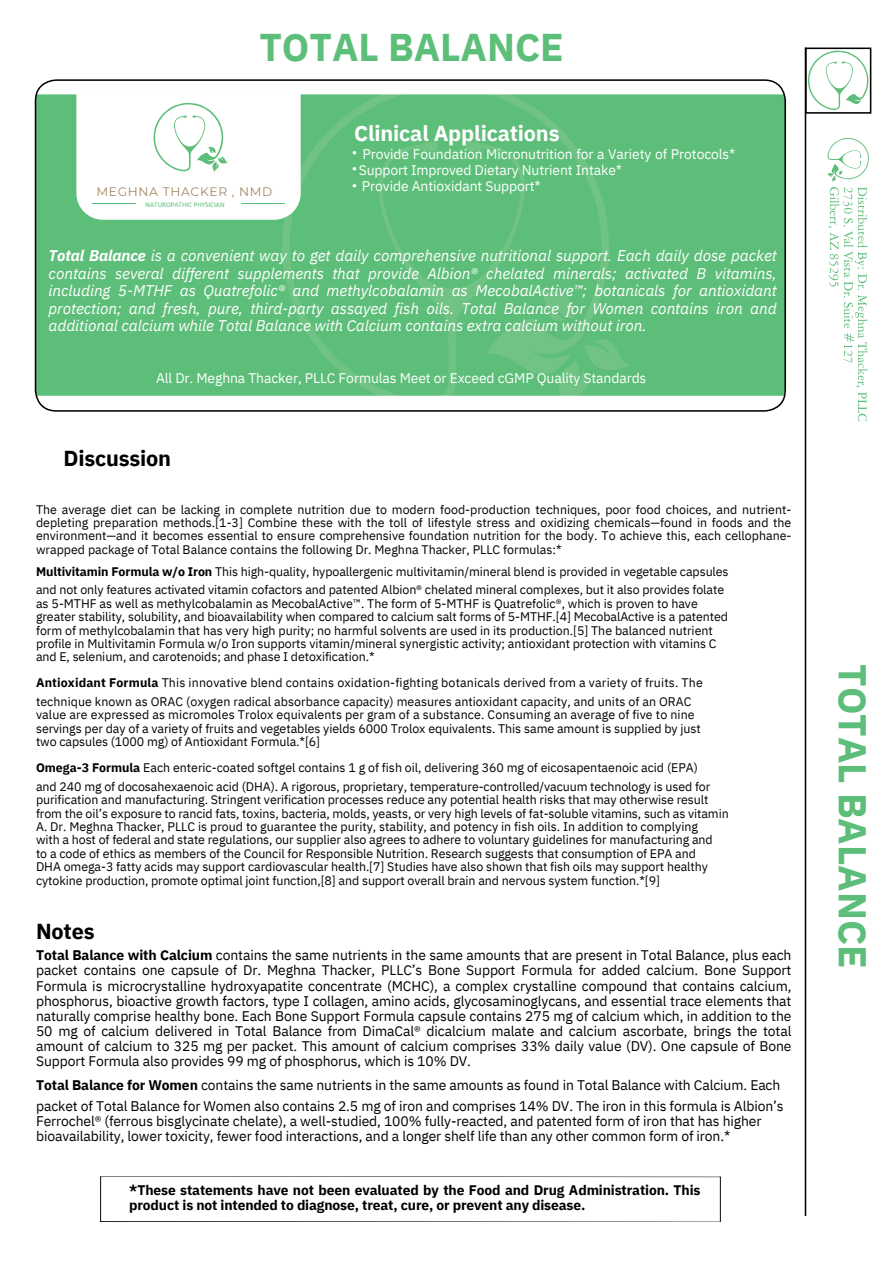
<style>
.page{position:relative;width:894px;height:1264px;background:#fff}
.page>*{position:absolute;margin:0;border:0;box-sizing:border-box;transform-origin:0 0}
.t1{font:700 38.55px "IBM Plex Sans";color:#5dbe79}
.t2{font:700 21.6px "IBM Plex Sans";letter-spacing:-.01em;color:#fff}
.t3{font:700 21.6px "IBM Plex Sans";letter-spacing:-.01em;color:#000}
.t4{font:italic 15.45px/17.4px "IBM Plex Sans";letter-spacing:-.005em;color:#fff;text-align:justify}
.t5{font:13.95px/15px "IBM Plex Sans";letter-spacing:-.01em;color:#000;text-align:justify}
.t6{font:13.95px/16.2px "IBM Plex Sans";letter-spacing:-.01em;color:#fff}
.t7{font:700 13.8px/15px "IBM Plex Sans";letter-spacing:-.01em;color:#000}
.t8{font:12.45px/13.5px "IBM Plex Sans";letter-spacing:-.005em;color:#000}
.t9{font:12.3px "Montserrat";letter-spacing:.055em;color:#a68462}
.t10{font:7.05px "Calibri";color:#5cbe79}
.s1{font-weight:700}
</style>
<div class="page">
<svg style="left:100px;top:1176px;width:620px;height:46px"></svg>
<svg style="left:35px;top:79px;width:750px;height:333px;background:#69c082"></svg>
<svg style="left:36px;top:80px;width:748px;height:140px"></svg>
<hr style="left:92px;top:203px;width:43px;height:1px;background:#5dbe79">
<hr style="left:241px;top:203px;width:43px;height:1px;background:#5dbe79">
<div style="left:804px;top:48px;width:67px;height:66px;border:2px solid #000"></div>
<svg style="left:808px;top:51px;width:60px;height:59px"></svg>
<svg style="left:827px;top:138px;width:41px;height:283px"></svg>
<hr style="left:804px;top:48px;width:2px;height:1167px;background:#000">
<h3 class="t1" style="left:259px;top:22px;width:305px">TOTAL BALANCE</h3>
<p class="t9" style="left:96px;top:184px;width:177px">MEGHNA THACKER , NMD</p>
<h1 class="t10" style="left:145px;top:201px;width:81px">NATUROPATHIC PHYSICIAN</h1>
<h6 class="t2" style="left:354px;top:119px;width:207px">Clinical Applications</h6>
<h2 class="t6" style="left:352px;top:144px;width:7px;text-align:justify">• • •</h2>
<p class="t6" style="left:359px;top:145px;width:378px">Provide Foundation Micronutrition for a Variety of Protocols*<br>Support Improved Dietary Nutrient Intake*<br>Provide Antioxidant Support*</p>
<h5 class="t4" style="left:49px;top:247px;width:729px"><span class="s1">Total Balance</span> is a convenient way to get daily comprehensive nutritional support. Each daily dose packet contains several different supplements that provide Albion® chelated minerals; activated B vitamins, including 5-MTHF as Quatrefolic® and methylcobalamin as MecobalActive™; botanicals for antioxidant protection; and fresh, pure, third-party assayed fish oils. Total Balance for Women contains iron and additional calcium while Total Balance with Calcium contains extra calcium without iron.</h5>
<h1 class="t6" style="left:156px;top:369px;width:491px">All Dr. Meghna Thacker, PLLC Formulas Meet or Exceed cGMP Quality Standards</h1>
<h2 class="t3" style="left:63px;top:444px;width:109px">Discussion</h2>
<h2 class="t8" style="left:36px;top:502px;width:756px;text-align:justify">The average diet can be lacking in complete nutrition due to modern food-production techniques, poor food choices, and nutrient&shy;depleting preparation methods.[1-3] Combine these with the toll of lifestyle stress and oxidizing chemicals—found in foods and the environment—and it becomes essential to ensure comprehensive foundation nutrition for the body. To achieve this, each cellophane&shy;wrapped package of Total Balance contains the following Dr. Meghna Thacker, PLLC formulas:*</h2>
<h2 class="t8" style="left:36px;top:561px;width:694px;line-height:18.6px"><span class="s1">Multivitamin Formula w/o Iron</span> This high-quality, hypoallergenic multivitamin/mineral blend is provided in vegetable capsules and not only features activated vitamin cofactors and patented Albion® chelated mineral complexes, but it also provides folate</h2>
<h2 class="t8" style="left:36px;top:596px;width:693px">as 5-MTHF as well as methylcobalamin as MecobalActive™. The form of 5-MTHF is Quatrefolic®, which is proven to have greater stability, solubility, and bioavailability when compared to calcium salt forms of 5-MTHF.[4] MecobalActive is a patented form of methylcobalamin that has very high purity; no harmful solvents are used in its production.[5] The balanced nutrient profile in Multivitamin Formula w/o Iron supports vitamin/mineral synergistic activity; antioxidant protection with vitamins C and E, selenium, and carotenoids; and phase I detoxification.*</h2>
<h2 class="t8" style="left:36px;top:673px;width:668px;line-height:18.6px"><span class="s1">Antioxidant Formula</span> This innovative blend contains oxidation-fighting botanicals derived from a variety of fruits. The technique known as ORAC (oxygen radical absorbance capacity) measures antioxidant capacity, and units of an ORAC</h2>
<h2 class="t8" style="left:36px;top:708px;width:666px">value are expressed as micromoles Trolox equivalents per gram of a substance. Consuming an average of five to nine servings per day of a variety of fruits and vegetables yields 6000 Trolox equivalents. This same amount is supplied by just two capsules (1000 mg) of Antioxidant Formula.*[6]</h2>
<h2 class="t8" style="left:36px;top:758px;width:675px;line-height:18.6px"><span class="s1">Omega-3 Formula</span> Each enteric-coated softgel contains 1 g of fish oil, delivering 360 mg of eicosapentaenoic acid (EPA) and 240 mg of docosahexaenoic acid (DHA). A rigorous, proprietary, temperature-controlled/vacuum technology is used for</h2>
<h2 class="t8" style="left:36px;top:792px;width:673px">purification and manufacturing. Stringent verification processes reduce any potential health risks that may otherwise result</h2>
<p class="t8" style="left:36px;top:806px;width:694px">from the oil’s exposure to rancid fats, toxins, bacteria, molds, yeasts, or very high levels of fat-soluble vitamins, such as vitamin A. Dr. Meghna Thacker, PLLC is proud to guarantee the purity, stability, and potency in fish oils. In addition to complying<br>with a host of federal and state regulations, our supplier also agrees to adhere to voluntary guidelines for manufacturing and<br>to a code of ethics as members of the Council for Responsible Nutrition. Research suggests that consumption of EPA and<br>DHA omega-3 fatty acids may support cardiovascular health.[7] Studies have also shown that fish oils may support healthy cytokine production, promote optimal joint function,[8] and support overall brain and nervous system function.*[9]</p>
<h3 class="t3" style="left:36px;top:916px;width:60px">Notes</h3>
<p class="t5" style="left:36px;top:947px;width:756px"><span class="s1">Total Balance with Calcium</span> contains the same nutrients in the same amounts that are present in Total Balance, plus each packet contains one capsule of Dr. Meghna Thacker, PLLC’s Bone Support Formula for added calcium. Bone Support Formula is microcrystalline hydroxyapatite concentrate (MCHC), a complex crystalline compound that contains calcium, phosphorus, bioactive growth factors, type I collagen, amino acids, glycosaminoglycans, and essential trace elements that naturally comprise healthy bone. Each Bone Support Formula capsule contains 275 mg of calcium which, in addition to the 50 mg of calcium delivered in Total Balance from DimaCal® dicalcium malate and calcium ascorbate, brings the total amount of calcium to 325 mg per packet. This amount of calcium comprises 33% daily value (DV). One capsule of Bone Support Formula also provides 99 mg of phosphorus, which is 10% DV.</p>
<p class="t5" style="left:36px;top:1074px;width:749px;line-height:20.9px"><span class="s1">Total Balance for Women</span> contains the same nutrients in the same amounts as found in Total Balance with Calcium. Each packet of Total Balance for Women also contains 2.5 mg of iron and comprises 14% DV. The iron in this formula is Albion’s</p>
<p class="t5" style="left:36px;top:1113px;width:726px">Ferrochel® (ferrous bisglycinate chelate), a well-studied, 100% fully-reacted, and patented form of iron that has higher</p>
<p class="t5" style="left:36px;top:1128px;width:695px">bioavailability, lower toxicity, fewer food interactions, and a longer shelf life than any other common form of iron.*</p>
<h4 class="t7" style="left:129px;top:1182px;width:572px">*These statements have not been evaluated by the Food and Drug Administration. This product is not intended to diagnose, treat, cure, or prevent any disease.</h4>
<h3 class="t1" style="left:877px;top:664px;width:305px;rotate:90deg">TOTAL BALANCE</h3>
</div>
